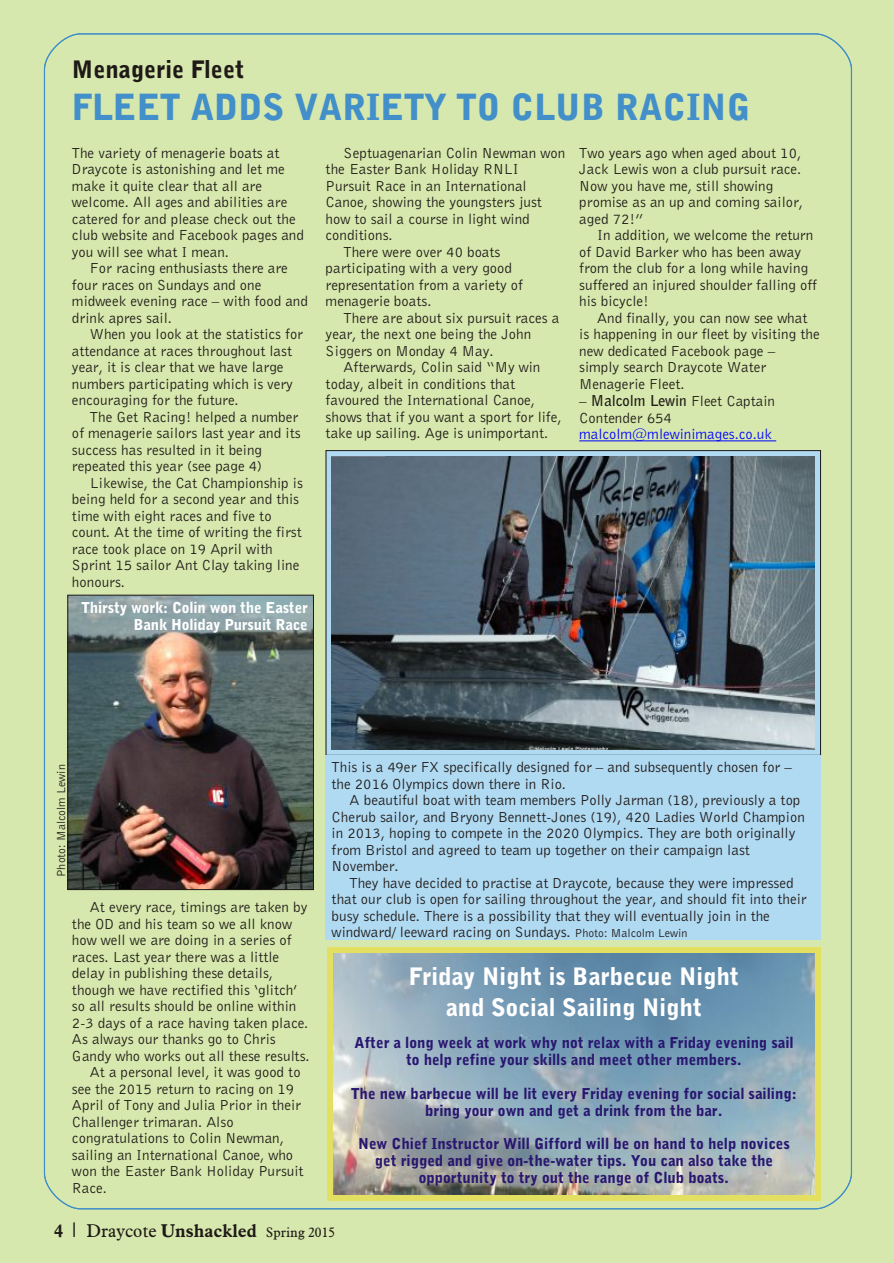
<style>
.page{position:relative;width:894px;height:1263px;background:#d6e8ad}
.page>*{position:absolute;margin:0;border:0;box-sizing:border-box;transform-origin:0 0}
.t1{font:36px "Bell Gothic Blk BT";color:#428fc9}
.t2{font:24px/31.5px "Bell Gothic Blk BT";color:#fff;text-align:center}
.t3{font:24px "Bell Gothic Blk BT";color:#1f1a17}
.t4{font:700 18px "Aldine 721 BT";color:#1f1a17}
.t5{font:15px/16.5px "Bell Gothic BT";letter-spacing:.005em;color:#1f1a17}
.t6{font:15px/17px "Bell Gothic Blk BT";color:#291770;text-align:center}
.t7{font:15px/17.5px "Bell Gothic Blk BT";letter-spacing:-.01em;color:#fff;text-align:right}
.t8{font:15px "Bell Gothic BT";letter-spacing:-.005em;color:#00f}
.t9{font:12px "Bell Gothic BT";color:#1f1a17}
.s1{font-weight:700}
.s2{font-size:12px}
.s3{font-weight:400}
.s4{font-weight:400;font-size:13.5px}
</style>
<div class="page">
<div style="left:43px;top:33px;width:810px;height:1177px;background:#d6e8ad"></div>
<hr style="left:579px;top:441px;width:197px;height:1px;background:#00f">
<div style="left:327px;top:947px;width:494px;height:253px;background:#e3e061"></div>
<img style="left:333px;top:953px;width:482px;height:241px">
<img style="left:70px;top:597px;width:242px;height:291px">
<div style="left:68px;top:595px;width:246px;height:295px;border:1px solid #1f1a17"></div>
<div style="left:326px;top:450px;width:495px;height:306px;background:#b0d9f2"></div>
<img style="left:332px;top:456px;width:483px;height:294px">
<div style="left:326px;top:450px;width:495px;height:306px;border:1px solid #1f1a17"></div>
<div style="left:326px;top:756px;width:495px;height:184px;background:#b0d9f2"></div>
<svg style="left:73px;top:1223px;width:2px;height:14px"></svg>
<h2 class="t3" style="left:72px;top:60px;width:174px">Menagerie Fleet</h2>
<h1 class="t1" style="left:72px;top:93px;width:680px">FLEET ADDS VARIETY TO CLUB RACING</h1>
<p class="t5" style="left:72px;top:146px;width:233px">The variety of menagerie boats at<br>Draycote is astonishing and let me make it quite clear that all are welcome. All ages and abilities are catered for and please check out the club website and Facebook pages and you will see what I mean.</p>
<p class="t5" style="left:72px;top:261px;width:238px;text-indent:18px">For racing enthusiasts there are four races on Sundays and one midweek evening race – with food and drink apres sail.</p>
<p class="t5" style="left:72px;top:327px;width:233px;text-indent:18px">When you look at the statistics for attendance at races throughout last year, it is clear that we have large numbers participating which is very encouraging for the future.</p>
<p class="t5" style="left:72px;top:410px;width:230px;text-indent:18px">The Get Racing! helped a number of menagerie sailors last year and its success has resulted in it being repeated this year (see page 4)</p>
<p class="t5" style="left:72px;top:476px;width:232px;text-indent:18px">Likewise, the Cat Championship is being held for a second year and this time with eight races and five to count. At the time of writing the first race took place on 19 April with<br>Sprint 15 sailor Ant Clay taking line honours.</p>
<p class="t5" style="left:344px;top:146px;width:223px">Septuagenarian Colin Newman won</p>
<p class="t5" style="left:326px;top:162px;width:195px">the Easter Bank Holiday RNLI</p>
<p class="t5" style="left:326px;top:179px;width:203px">Pursuit Race in an International</p>
<p class="t5" style="left:326px;top:195px;width:218px">Canoe, showing the youngsters just</p>
<p class="t5" style="left:326px;top:212px;width:206px">how to sail a course in light wind</p>
<p class="t5" style="left:326px;top:228px;width:69px">conditions.</p>
<p class="t5" style="left:344px;top:245px;width:158px">There were over 40 boats</p>
<p class="t5" style="left:326px;top:261px;width:188px">participating with a very good</p>
<p class="t5" style="left:326px;top:278px;width:199px">representation from a variety of</p>
<p class="t5" style="left:326px;top:294px;width:107px">menagerie boats.</p>
<p class="t5" style="left:344px;top:311px;width:217px">There are about six pursuit races a</p>
<p class="t5" style="left:326px;top:327px;width:207px">year, the next one being the John</p>
<p class="t5" style="left:326px;top:344px;width:169px">Siggers on Monday 4 May.</p>
<p class="t5" style="left:344px;top:360px;width:198px">Afterwards, Colin said “My win</p>
<p class="t5" style="left:326px;top:377px;width:191px">today, albeit in conditions that</p>
<p class="t5" style="left:326px;top:393px;width:211px">favoured the International Canoe,</p>
<p class="t5" style="left:326px;top:410px;width:238px">shows that if you want a sport for life,</p>
<p class="t5" style="left:326px;top:426px;width:224px">take up sailing. Age is unimportant.</p>
<p class="t5" style="left:579px;top:146px;width:225px">Two years ago when aged about 10,<br>Jack Lewis won a club pursuit race.<br>Now you have me, still showing promise as an up and coming sailor, aged 72!”</p>
<p class="t5" style="left:579px;top:228px;width:239px;text-indent:18px">In addition, we welcome the return of David Barker who has been away from the club for a long while having suffered an injured shoulder falling off his bicycle!</p>
<p class="t5" style="left:579px;top:311px;width:242px;text-indent:18px">And finally, you can now see what is happening in our fleet by visiting the new dedicated Facebook page –<br>simply search Draycote Water<br>Menagerie Fleet.</p>
<p class="t5" style="left:579px;top:394px;width:197px">– <span class="s1">Malcolm Lewin</span> Fleet Captain<br>Contender 654</p>
<p class="t8" style="left:579px;top:428px;width:194px">malcolm@mlewinimages.co.uk</p>
<p class="t7" style="left:82px;top:600px;width:228px">Thirsty work: Colin won the Easter<br>Bank Holiday Pursuit Race</p>
<p class="t9" style="left:56px;top:877px;width:114px;rotate:-90deg">P M:otoh mlocla weL ni</p>
<p class="t5" style="left:332px;top:760px;width:462px">This is a 49er FX specifically designed for – and subsequently chosen for – the 2016 Olympics down there in Rio.</p>
<p class="t5" style="left:332px;top:793px;width:475px;text-indent:18px">A beautiful boat with team members Polly Jarman (18), previously a top Cherub sailor, and Bryony Bennett-Jones (19), 420 Ladies World Champion in 2013, hoping to compete in the 2020 Olympics. They are both originally from Bristol and agreed to team up together on their campaign last November.</p>
<p class="t5" style="left:332px;top:876px;width:477px;text-indent:18px">They have decided to practise at Draycote, because they were impressed that our club is open for sailing throughout the year, and should fit into their busy schedule. There is a possibility that they will eventually join in the windward/ leeward racing on Sundays. <span class="s2">Photo: Malcolm Lewin</span></p>
<p class="t5" style="left:90px;top:900px;width:219px">At every race, timings are taken by</p>
<p class="t5" style="left:72px;top:917px;width:222px">the OD and his team so we all know</p>
<p class="t5" style="left:72px;top:933px;width:221px">how well we are doing in a series of</p>
<p class="t5" style="left:72px;top:950px;width:209px">races. Last year there was a little</p>
<p class="t5" style="left:72px;top:966px;width:203px">delay in publishing these details,</p>
<p class="t5" style="left:72px;top:983px;width:227px">though we have rectified this ‘glitch’</p>
<p class="t5" style="left:72px;top:999px;width:226px">so all results should be online within</p>
<p class="t5" style="left:72px;top:1016px;width:238px">2-3 days of a race having taken place.</p>
<p class="t5" style="left:72px;top:1032px;width:205px">As always our thanks go to Chris</p>
<p class="t5" style="left:72px;top:1049px;width:239px">Gandy who works out all these results.</p>
<p class="t5" style="left:90px;top:1065px;width:212px">At a personal level, it was good to</p>
<p class="t5" style="left:72px;top:1082px;width:224px">see the 2015 return to racing on 19</p>
<p class="t5" style="left:72px;top:1098px;width:231px">April of Tony and Julia Prior in their</p>
<p class="t5" style="left:72px;top:1115px;width:163px">Challenger trimaran. Also</p>
<p class="t5" style="left:72px;top:1131px;width:213px">congratulations to Colin Newman,</p>
<p class="t5" style="left:72px;top:1148px;width:223px">sailing an International Canoe, who</p>
<p class="t5" style="left:72px;top:1164px;width:233px">won the Easter Bank Holiday Pursuit</p>
<p class="t5" style="left:72px;top:1181px;width:36px">Race.</p>
<h2 class="t2" style="left:409px;top:963px;width:332px">Friday Night is Barbecue Night and Social Sailing Night</h2>
<p class="t6" style="left:354px;top:1036px;width:441px">After a long week at work why not relax with a Friday evening sail to help refine your skills and meet other members.</p>
<p class="t6" style="left:351px;top:1086px;width:447px">The new barbecue will be lit every Friday evening for social sailing: bring your own and get a drink from the bar.</p>
<p class="t6" style="left:358px;top:1137px;width:433px">New Chief Instructor Will Gifford will be on hand to help novices get rigged and give on-the-water tips. You can also take the opportunity to try out the range of Club boats.</p>
<p class="t4" style="left:54px;top:1224px;width:283px">4 <span class="s3">Draycote</span> Unshackled <span class="s4">Spring 2015</span></p>
</div>
